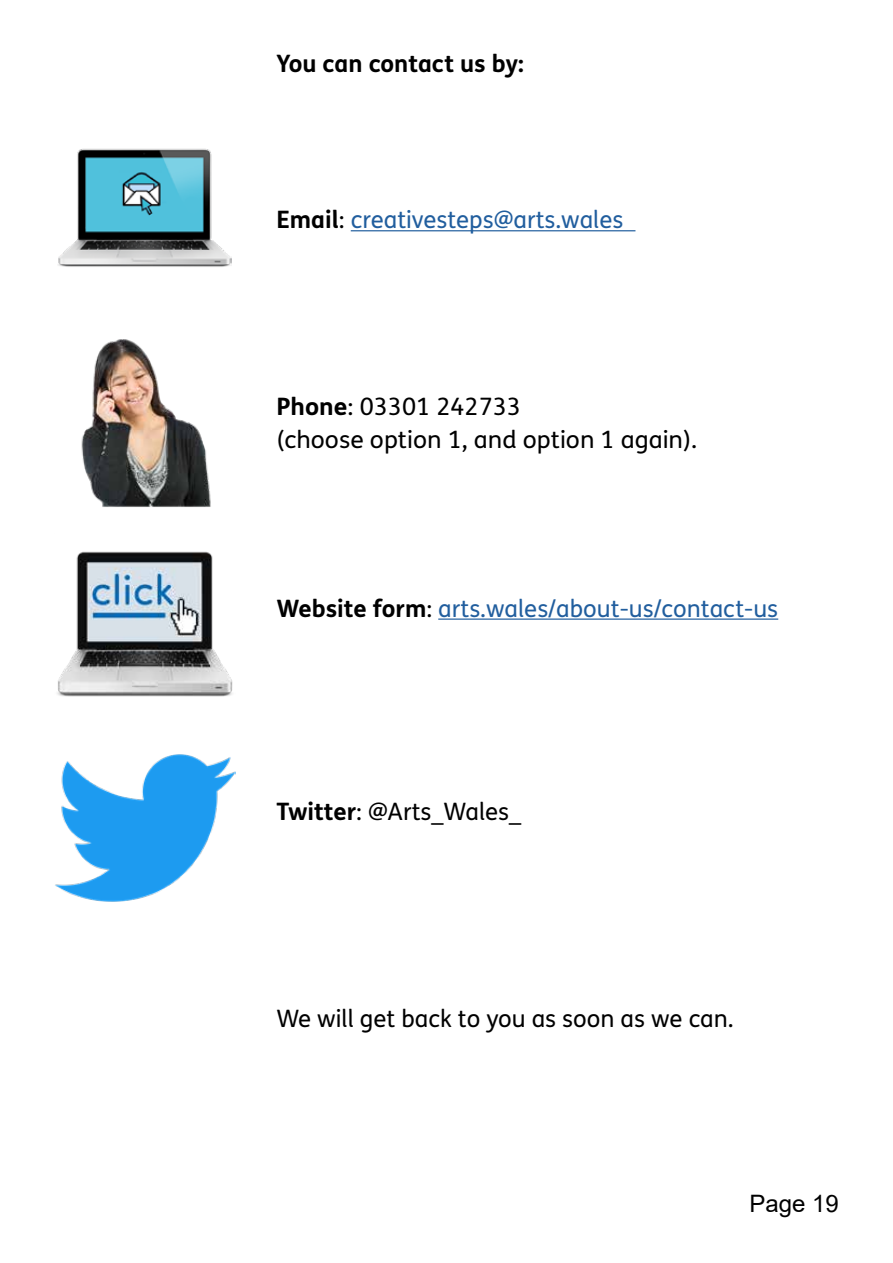
<style>
.page{position:relative;width:893px;height:1263px;background:#fff}
.page>*{position:absolute;margin:0;border:0;box-sizing:border-box;transform-origin:0 0}
.t1{font:24px/33px "FS Me Pro";color:#000}
.t2{font:24px "FS Me Pro";color:#215e9e}
.t3{font:700 24px "FS Me Pro";color:#000}
.t4{font:24px "Arial";color:#000}
.s1{font-weight:700;color:#000}
.s2{color:#000}
.s3{font-weight:700}
</style>
<div class="page">
<hr style="left:351px;top:230px;width:284px;height:1px;background:#215e9e">
<hr style="left:438px;top:618px;width:340px;height:2px;background:#215e9e">
<img style="left:58px;top:148px;width:174px;height:119px">
<img style="left:81px;top:339px;width:130px;height:168px">
<img style="left:57px;top:551px;width:176px;height:146px">
<img style="left:55px;top:754px;width:180px;height:148px">
<h2 class="t3" style="left:276px;top:45px;width:249px">You can contact us by:</h2>
<p class="t2" style="left:276px;top:203px;width:349px"><span class="s1">Email</span><span class="s2">:</span> creativesteps@arts.wales</p>
<p class="t1" style="left:276px;top:389px;width:422px"><span class="s3">Phone</span>: 03301 242733<br>(choose option 1, and option 1 again).</p>
<p class="t2" style="left:276px;top:592px;width:503px"><span class="s1">Website form</span><span class="s2">:</span> arts.wales/about-us/contact-us</p>
<p class="t1" style="left:276px;top:794px;width:246px"><span class="s3">Twitter</span>: @Arts_Wales_</p>
<p class="t1" style="left:276px;top:1002px;width:459px">We will get back to you as soon as we can.</p>
<p class="t4" style="left:749px;top:1187px;width:91px">Page 19</p>
</div>
